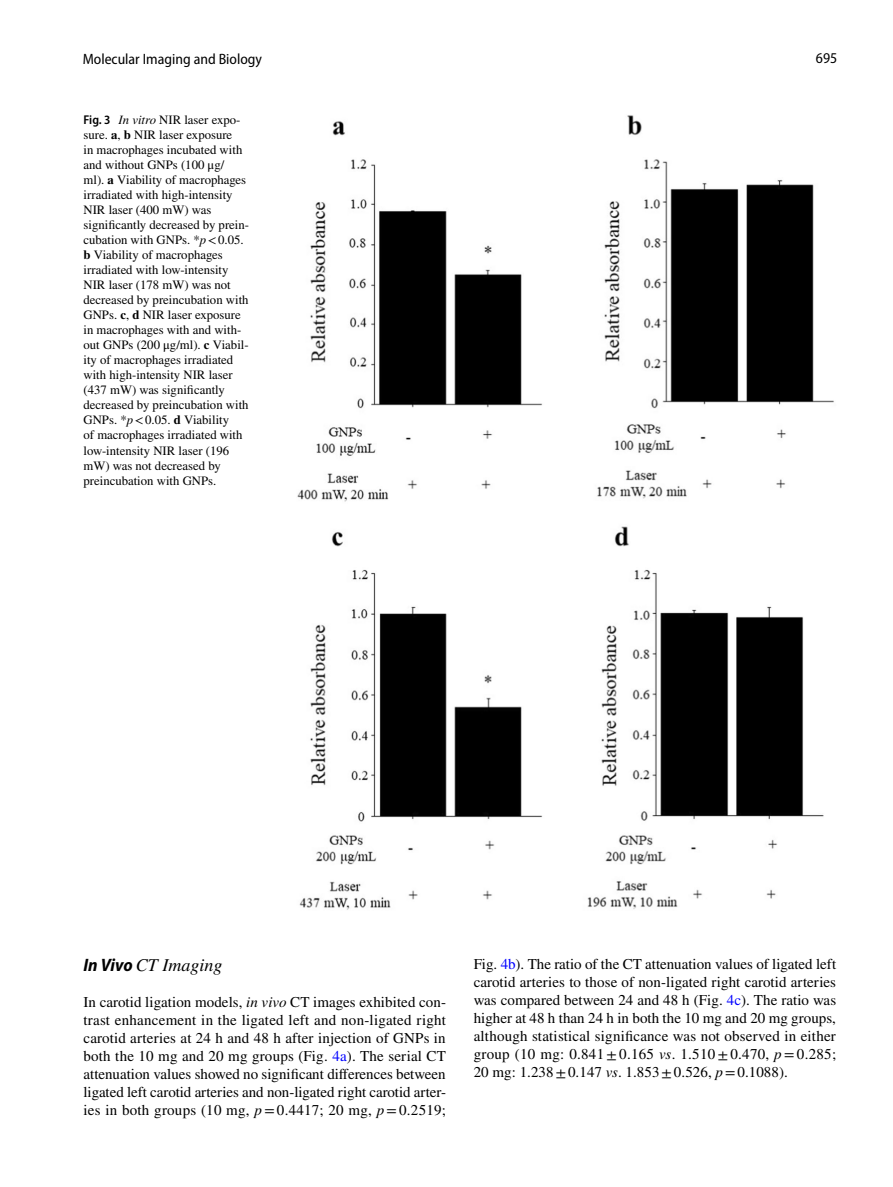
<style>
.page{position:relative;width:893px;height:1187px;background:#fff}
.page>*{position:absolute;margin:0;border:0;box-sizing:border-box;transform-origin:0 0}
.t1{font:italic 18px "STIX";color:#000}
.t2{font:15px/18px "STIX";letter-spacing:.01em;color:#000;text-align:justify}
.t3{font:15px "Myriad Pro Semi Cn 22";color:#000}
.t4{font:15px "Myriad Pro Semi Cn 2";color:#000}
.t5{font:12.75px/15px "STIX";color:#000}
.s1{font-family:"Myriad Pro";font-weight:600;font-stretch:semi-condensed}
.s2{font-style:italic}
.s3{font-weight:700}
.s4{font-family:"Myriad Pro";font-weight:700;font-stretch:semi-condensed}
.s5{color:#00f}
</style>
<div class="page">
<img style="left:297px;top:115px;width:537px;height:795px">
<p class="t3" style="left:83px;top:51px;width:181px">Molecular Imaging and Biology</p>
<p class="t5" style="left:84px;top:113px;width:167px"><span class="s1">Fig. 3</span> <span class="s2">In vitro</span> NIR laser expo&shy;sure. <span class="s3">a</span>, <span class="s3">b</span> NIR laser exposure<br>in macrophages incubated with and without GNPs (100 μg/<br>ml). <span class="s3">a</span> Viability of macrophages irradiated with high-intensity<br>NIR laser (400 mW) was significantly decreased by prein&shy;cubation with GNPs. *<span class="s2">p</span>&lt;0.05. <span class="s3">b</span> Viability of macrophages irradiated with low-intensity<br>NIR laser (178 mW) was not decreased by preincubation with<br>GNPs. <span class="s3">c</span>, <span class="s3">d</span> NIR laser exposure in macrophages with and with&shy;out GNPs (200 μg/ml). <span class="s3">c</span> Viabil&shy;ity of macrophages irradiated with high-intensity NIR laser (437 mW) was significantly decreased by preincubation with<br>GNPs. *<span class="s2">p</span>&lt;0.05. <span class="s3">d</span> Viability<br>of macrophages irradiated with low-intensity NIR laser (196 mW) was not decreased by preincubation with GNPs.</p>
<p class="t4" style="left:816px;top:50px;width:23px">695</p>
<p class="t1" style="left:84px;top:952px;width:140px"><span class="s4">In Vivo</span> CT Imaging</p>
<p class="t2" style="left:84px;top:994px;width:364px">In carotid ligation models, <span class="s2">in vivo</span> CT images exhibited con&shy;trast enhancement in the ligated left and non-ligated right carotid arteries at 24 h and 48 h after injection of GNPs in both the 10 mg and 20 mg groups (Fig. <span class="s5">4a</span>). The serial CT attenuation values showed no significant differences between ligated left carotid arteries and non-ligated right carotid arter&shy;ies in both groups (10 mg, <span class="s2">p</span>=0.4417; 20 mg, <span class="s2">p</span>=0.2519;</p>
<p class="t2" style="left:474px;top:955px;width:364px">Fig. <span class="s5">4b</span>). The ratio of the CT attenuation values of ligated left carotid arteries to those of non-ligated right carotid arteries was compared between 24 and 48 h (Fig. <span class="s5">4c</span>). The ratio was higher at 48 h than 24 h in both the 10 mg and 20 mg groups, although statistical significance was not observed in either group (10 mg: 0.841±0.165 <span class="s2">vs</span>. 1.510±0.470, <span class="s2">p</span>=0.285; 20 mg: 1.238±0.147 <span class="s2">vs</span>. 1.853±0.526, <span class="s2">p</span>=0.1088).</p>
</div>
